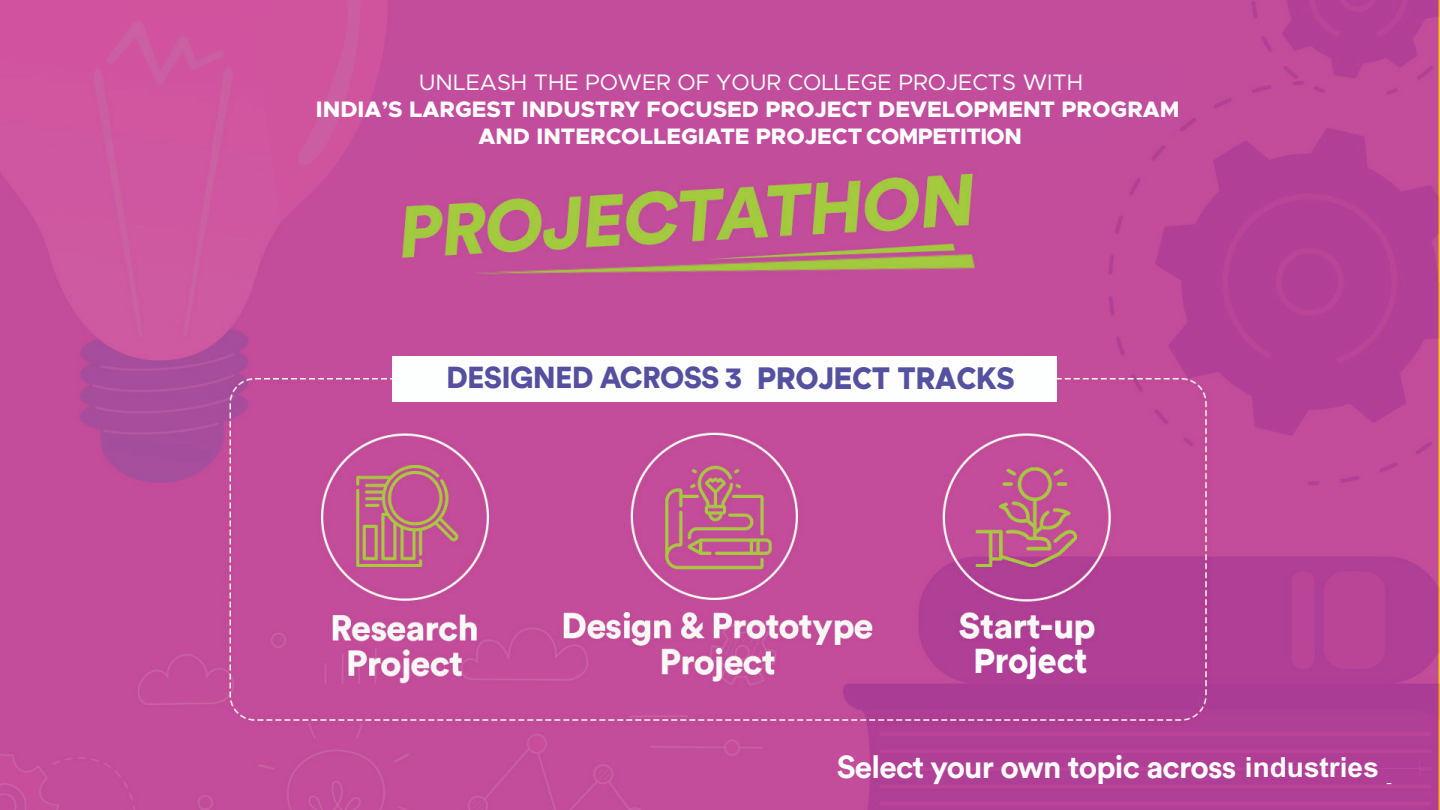
<style>
.page{position:relative;width:1440px;height:810px;background:#fff}
.page>*{position:absolute;margin:0;border:0;box-sizing:border-box;transform-origin:0 0}
.t1{font:800 35.33px "Metropolis";color:#fff;scale:.91 1}
.t2{font:700 31.5px "Circular Std";letter-spacing:-.025em;color:#fefefe}
.t3{font:800 31.5px "Metropolis";letter-spacing:-.01em;color:#5451a1;scale:.91 1}
.t4{font:900 30px "Circular Std";letter-spacing:-.025em;color:#554fa0}
.t5{font:800 22.5px/27px "Metropolis";color:#fff}
.t6{font:22.5px "Metropolis";color:#fff}
.s1{font-family:"Arial";font-size:27.75px;color:#fff}
</style>
<div class="page">
<img style="left:0;top:0;width:1440px;height:810px">
<div style="left:392px;top:357px;width:665px;height:45px;background:#fdfefe"></div>
<div style="left:1244px;top:761px;width:175px;height:13px;background:#b03e96"></div>
<div style="left:1243px;top:754px;width:175px;height:13px;background:#b03e96"></div>
<div style="left:1243px;top:770px;width:175px;height:13px;background:#b03e96"></div>
<div style="left:985px;top:643px;width:84px;height:35px;background:#b03e96"></div>
<div style="left:388px;top:57px;width:792px;height:101px;background:#c24d9c"></div>
<svg style="left:254px;top:0;width:134px;height:222px;background:#cc529d"></svg>
<div style="left:868px;top:124px;width:170px;height:25px;background:#c24d9c"></div>
<p class="t6" style="left:419px;top:68px;width:666px">UNLEASH THE POWER OF YOUR COLLEGE PROJECTS WITH</p>
<p class="t5" style="left:478px;top:95px;width:703px;text-indent:-163px">INDIA’S LARGEST INDUSTRY FOCUSED PROJECT DEVELOPMENT PROGRAM<br>AND INTERCOLLEGIATE PROJECT OMPETITI</p>
<p class="t5" style="left:869px;top:122px;width:156px">COMPETITON</p>
<h3 class="t4" style="left:446px;top:358px;width:560px">DESIGNED ACROSS 3 PROJECTS TRACK</h3>
<h2 class="t3" style="left:757px;top:358px;width:284px">PROJECT TRACKS</h2>
<h1 class="t1" style="left:974px;top:638px;width:126px">Project</h1>
<h2 class="t2" style="left:837px;top:747px;width:543px">Select your own topic across 2<span class="s1">industries</span></h2>
<h2 class="t2" style="left:1259px;top:747px;width:144px">0 industry</h2>
</div>
